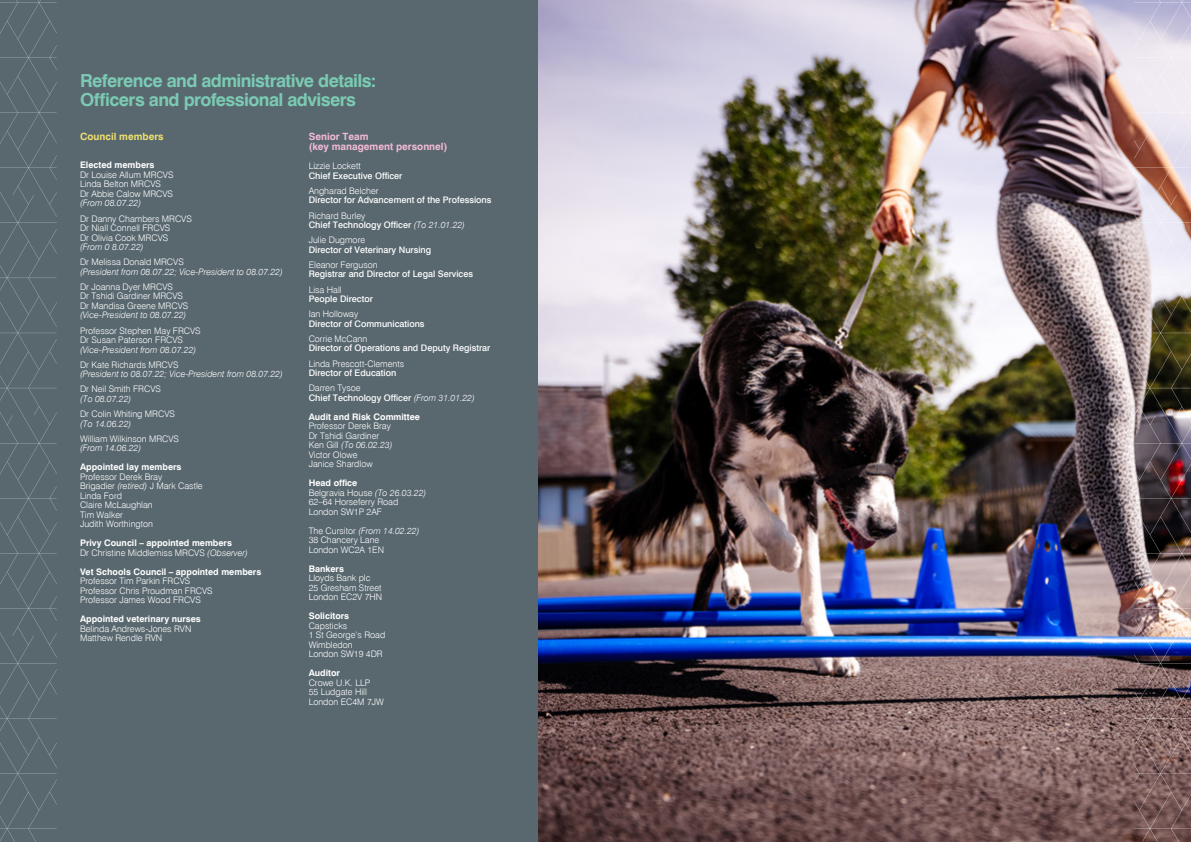
<style>
.page{position:relative;width:1191px;height:842px;background:#fff}
.page>*{position:absolute;margin:0;border:0;box-sizing:border-box;transform-origin:0 0}
.t1{font:700 18px/19px "Swiss 721 BT";letter-spacing:-.03em;color:#7bcab3}
.t2{font:700 10px "Swiss 721 BT";color:#f3bad4}
.t3{font:700 10px "Swiss 721 BT";color:#eedf6d}
.t4{font:300 9px "Swiss 721 BT";color:#fff}
.t5{font:500 9px "Swiss 721 BT";color:#fff}
.t6{font:italic 300 9px "Swiss 721 BT";color:#fff}
.t7{font:700 9px "Swiss 721 BT";color:#fff}
.s1{font-style:italic}
.s2{font-weight:300;font-style:italic}
.s3{font-style:normal}
</style>
<div class="page">
<div style="left:0;top:0;width:556px;height:842px;background:#59686f"></div>
<img style="left:539px;top:0;width:595px;height:842px">
<svg style="left:0;top:0;width:57px;height:842px"></svg>
<img style="left:1134px;top:0;width:57px;height:842px">
<p class="t1" style="left:80px;top:71px;width:298px">Reference and administrative details:<br>Officers and professional advisers</p>
<p class="t3" style="left:80px;top:130px;width:85px">Council members</p>
<p class="t7" style="left:80px;top:160px;width:76px">Elected members</p>
<p class="t4" style="left:80px;top:169px;width:95px">Dr Louise Allum MRCVS</p>
<p class="t4" style="left:80px;top:179px;width:82px">Linda Belton MRCVS</p>
<p class="t4" style="left:80px;top:188px;width:94px">Dr Abbie Calow MRCVS</p>
<p class="t6" style="left:80px;top:198px;width:63px">(From 08.07.22)</p>
<p class="t4" style="left:80px;top:213px;width:113px">Dr Danny Chambers MRCVS</p>
<p class="t4" style="left:80px;top:222px;width:92px">Dr Niall Connell FRCVS</p>
<p class="t4" style="left:80px;top:232px;width:90px">Dr Olivia Cook MRCVS</p>
<p class="t6" style="left:80px;top:241px;width:65px">(From 0 8.07.22)</p>
<p class="t4" style="left:80px;top:257px;width:105px">Dr Melissa Donald MRCVS</p>
<p class="t6" style="left:80px;top:266px;width:204px">(President from 08.07.22; Vice-President to 08.07.22)</p>
<p class="t4" style="left:80px;top:281px;width:94px">Dr Joanna Dyer MRCVS</p>
<p class="t4" style="left:80px;top:291px;width:105px">Dr Tshidi Gardiner MRCVS</p>
<p class="t4" style="left:80px;top:300px;width:110px">Dr Mandisa Greene MRCVS</p>
<p class="t6" style="left:80px;top:310px;width:108px">(Vice-President to 08.07.22)</p>
<p class="t4" style="left:80px;top:325px;width:122px">Professor Stephen May FRCVS</p>
<p class="t4" style="left:80px;top:334px;width:104px">Dr Susan Paterson FRCVS</p>
<p class="t6" style="left:80px;top:344px;width:118px">(Vice-President from 08.07.22)</p>
<p class="t4" style="left:80px;top:359px;width:100px">Dr Kate Richards MRCVS</p>
<p class="t6" style="left:80px;top:369px;width:204px">(President to 08.07.22; Vice-President from 08.07.22)</p>
<p class="t4" style="left:80px;top:384px;width:82px">Dr Neil Smith FRCVS</p>
<p class="t6" style="left:80px;top:393px;width:53px">(To 08.07.22)</p>
<p class="t4" style="left:80px;top:408px;width:96px">Dr Colin Whiting MRCVS</p>
<p class="t6" style="left:80px;top:418px;width:53px">(To 14.06.22)</p>
<p class="t4" style="left:80px;top:433px;width:101px">William Wilkinson MRCVS</p>
<p class="t6" style="left:80px;top:443px;width:63px">(From 14.06.22)</p>
<p class="t7" style="left:80px;top:462px;width:103px">Appointed lay members</p>
<p class="t4" style="left:80px;top:471px;width:84px">Professor Derek Bray</p>
<p class="t4" style="left:80px;top:481px;width:124px">Brigadier <span class="s1">(retired)</span> J Mark Castle</p>
<p class="t4" style="left:80px;top:490px;width:43px">Linda Ford</p>
<p class="t4" style="left:80px;top:500px;width:74px">Claire McLaughlan</p>
<p class="t4" style="left:80px;top:509px;width:44px">Tim Walker</p>
<p class="t4" style="left:80px;top:519px;width:75px">Judith Worthington</p>
<p class="t7" style="left:80px;top:538px;width:153px">Privy Council – appointed members</p>
<p class="t4" style="left:80px;top:547px;width:169px">Dr Christine Middlemiss MRCVS <span class="s1">(Observer)</span></p>
<p class="t7" style="left:80px;top:566px;width:183px">Vet Schools Council – appointed members</p>
<p class="t4" style="left:80px;top:576px;width:112px">Professor Tim Parkin FRCVS</p>
<p class="t4" style="left:80px;top:585px;width:134px">Professor Chris Proudman FRCVS</p>
<p class="t4" style="left:80px;top:595px;width:122px">Professor James Wood FRCVS</p>
<p class="t7" style="left:80px;top:614px;width:122px">Appointed veterinary nurses</p>
<p class="t4" style="left:80px;top:623px;width:113px">Belinda Andrews-Jones RVN</p>
<p class="t4" style="left:80px;top:633px;width:84px">Matthew Rendle RVN</p>
<p class="t2" style="left:309px;top:130px;width:61px">Senior Team</p>
<p class="t2" style="left:309px;top:141px;width:140px">(key management personnel)</p>
<p class="t4" style="left:309px;top:161px;width:54px">Lizzie Lockett</p>
<p class="t5" style="left:309px;top:170px;width:95px">Chief Executive Officer</p>
<p class="t4" style="left:309px;top:185px;width:71px">Angharad Belcher</p>
<p class="t5" style="left:309px;top:195px;width:184px">Director for Advancement of the Professions</p>
<p class="t4" style="left:309px;top:210px;width:58px">Richard Burley</p>
<p class="t5" style="left:309px;top:219px;width:158px">Chief Technology Officer <span class="s2">(To 21.01.22)</span></p>
<p class="t4" style="left:309px;top:235px;width:58px">Julie Dugmore</p>
<p class="t5" style="left:309px;top:244px;width:124px">Director of Veterinary Nursing</p>
<p class="t4" style="left:309px;top:259px;width:70px">Eleanor Ferguson</p>
<p class="t5" style="left:309px;top:269px;width:166px">Registrar and Director of Legal Services</p>
<p class="t4" style="left:309px;top:284px;width:35px">Lisa Hall</p>
<p class="t5" style="left:309px;top:293px;width:66px">People Director</p>
<p class="t4" style="left:309px;top:309px;width:51px">Ian Holloway</p>
<p class="t5" style="left:309px;top:318px;width:117px">Director of Communications</p>
<p class="t4" style="left:309px;top:333px;width:60px">Corrie McCann</p>
<p class="t5" style="left:309px;top:343px;width:183px">Director of Operations and Deputy Registrar</p>
<p class="t4" style="left:309px;top:358px;width:97px">Linda Prescott-Clements</p>
<p class="t5" style="left:309px;top:367px;width:89px">Director of Education</p>
<p class="t4" style="left:309px;top:383px;width:53px">Darren Tysoe</p>
<p class="t5" style="left:309px;top:392px;width:168px">Chief Technology Officer <span class="s2">(From 31.01.22)</span></p>
<p class="t7" style="left:309px;top:411px;width:113px">Audit and Risk Committee</p>
<p class="t4" style="left:309px;top:421px;width:84px">Professor Derek Bray</p>
<p class="t4" style="left:309px;top:430px;width:72px">Dr Tshidi Gardiner</p>
<p class="t6" style="left:309px;top:440px;width:85px"><span class="s3">Ken Gill</span> (To 06.02.23)</p>
<p class="t4" style="left:309px;top:449px;width:50px">Victor Olowe</p>
<p class="t4" style="left:309px;top:459px;width:65px">Janice Shardlow</p>
<p class="t7" style="left:309px;top:478px;width:50px">Head office</p>
<p class="t4" style="left:309px;top:487px;width:119px">Belgravia House <span class="s1">(To 26.03.22)</span></p>
<p class="t4" style="left:309px;top:497px;width:91px">62–64 Horseferry Road</p>
<p class="t4" style="left:309px;top:506px;width:75px">London SW1P 2AF</p>
<p class="t6" style="left:309px;top:525px;width:112px"><span class="s3">The Cursitor</span> (From 14.02.22)</p>
<p class="t4" style="left:309px;top:535px;width:72px">38 Chancery Lane</p>
<p class="t4" style="left:309px;top:544px;width:77px">London WC2A 1EN</p>
<p class="t7" style="left:309px;top:563px;width:37px">Bankers</p>
<p class="t4" style="left:309px;top:573px;width:63px">Lloyds Bank plc</p>
<p class="t4" style="left:309px;top:582px;width:74px">25 Gresham Street</p>
<p class="t4" style="left:309px;top:592px;width:75px">London EC2V 7HN</p>
<p class="t7" style="left:309px;top:611px;width:42px">Solicitors</p>
<p class="t4" style="left:309px;top:620px;width:40px">Capsticks</p>
<p class="t4" style="left:309px;top:630px;width:78px">1 St George’s Road</p>
<p class="t4" style="left:309px;top:639px;width:46px">Wimbledon</p>
<p class="t4" style="left:309px;top:649px;width:76px">London SW19 4DR</p>
<p class="t7" style="left:309px;top:668px;width:33px">Auditor</p>
<p class="t4" style="left:309px;top:677px;width:63px">Crowe U.K. LLP</p>
<p class="t4" style="left:309px;top:687px;width:60px">55 Ludgate Hill</p>
<p class="t4" style="left:309px;top:696px;width:77px">London EC4M 7JW</p>
</div>
